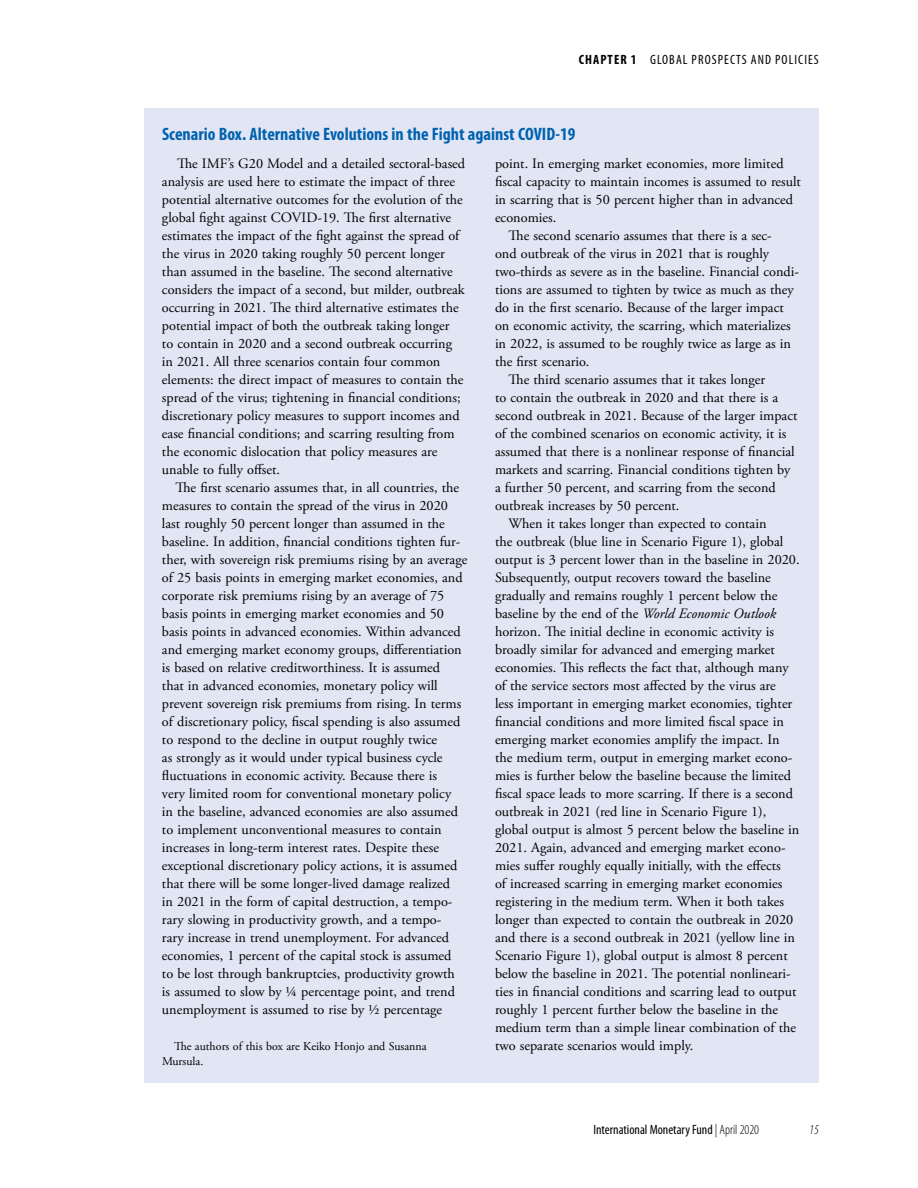
<style>
.page{position:relative;width:918px;height:1188px;background:#fff}
.page>*{position:absolute;margin:0;border:0;box-sizing:border-box;transform-origin:0 0}
.t1{font:700 condensed 18px "Myriad Pro";color:#0062af}
.t2{font:14.25px/18px "Adobe Garamond Pro";color:#000}
.t3{font:condensed 13.5px "Myriad Pro";color:#000}
.t4{font:italic 300 condensed 13.5px "Myriad Pro";color:#000}
.t5{font:12px/15px "Adobe Garamond Pro";color:#000}
.s1{font-weight:700}
.s2{font-style:italic}
.s3{font-weight:300}
</style>
<div class="page">
<div style="left:144px;top:140px;width:675px;height:943px;background:#e1e5f4"></div>
<div style="left:144px;top:108px;width:675px;height:32px;background:#e1e5f4"></div>
<p class="t3" style="left:579px;top:52px;width:146px"><span class="s1">CHAPTER 1</span> Global Prospect</p>
<p class="t3" style="left:742px;top:52px;width:17px">s and</p>
<p class="t3" style="left:775px;top:52px;width:13px">Policie</p>
<p class="t3" style="left:814px;top:52px;width:6px">s</p>
<p class="t1" style="left:162px;top:124px;width:415px">Scenario Box. Alternative Evolutions in the Fight against COVID-19</p>
<p class="t2" style="left:162px;top:155px;width:305px;text-indent:15px">The IMF’s G20 Model and a detailed sectoral-based analysis are used here to estimate the impact of three potential alternative outcomes for the evolution of the global fight against COVID-19. The first alternative estimates the impact of the fight against the spread of the virus in 2020 taking roughly 50 percent longer than assumed in the baseline. The second alternative considers the impact of a second, but milder, outbreak occurring in 2021. The third alternative estimates the potential impact of both the outbreak taking longer<br>to contain in 2020 and a second outbreak occurring in 2021. All three scenarios contain four common elements: the direct impact of measures to contain the spread of the virus; tightening in financial conditions; discretionary policy measures to support incomes and ease financial conditions; and scarring resulting from the economic dislocation that policy measures are unable to fully offset.</p>
<p class="t2" style="left:162px;top:479px;width:307px;text-indent:13px">The first scenario assumes that, in all countries, the measures to contain the spread of the virus in 2020 last roughly 50 percent longer than assumed in the baseline. In addition, financial conditions tighten fur&shy;ther, with sovereign risk premiums rising by an average of 25 basis points in emerging market economies, and corporate risk premiums rising by an average of 75 basis points in emerging market economies and 50 basis points in advanced economies. Within advanced and emerging market economy groups, differentiation is based on relative creditworthiness. It is assumed<br>that in advanced economies, monetary policy will prevent sovereign risk premiums from rising. In terms of discretionary policy, fiscal spending is also assumed to respond to the decline in output roughly twice<br>as strongly as it would under typical business cycle fluctuations in economic activity. Because there is<br>very limited room for conventional monetary policy<br>in the baseline, advanced economies are also assumed to implement unconventional measures to contain increases in long-term interest rates. Despite these exceptional discretionary policy actions, it is assumed that there will be some longer-lived damage realized<br>in 2021 in the form of capital destruction, a tempo&shy;rary slowing in productivity growth, and a tempo-<br>rary increase in trend unemployment. For advanced economies, 1 percent of the capital stock is assumed<br>to be lost through bankruptcies, productivity growth<br>is assumed to slow by ¼ percentage point, and trend unemployment is assumed to rise by ½ percentage</p>
<p class="t5" style="left:162px;top:1039px;width:266px;text-indent:12px">The authors of this box are Keiko Honjo and Susanna<br>Mursula.</p>
<p class="t2" style="left:495px;top:155px;width:290px">point. In emerging market economies, more limited</p>
<p class="t2" style="left:495px;top:173px;width:308px">fiscal capacity to maintain incomes is assumed to result</p>
<p class="t2" style="left:495px;top:191px;width:300px">in scarring that is 50 percent higher than in advanced</p>
<p class="t2" style="left:495px;top:209px;width:63px">economies.</p>
<p class="t2" style="left:508px;top:227px;width:265px">The second scenario assumes that there is a sec-</p>
<p class="t2" style="left:495px;top:245px;width:276px">ond outbreak of the virus in 2021 that is roughly</p>
<p class="t2" style="left:495px;top:263px;width:305px">two-thirds as severe as in the baseline. Financial condi-</p>
<p class="t2" style="left:495px;top:281px;width:300px">tions are assumed to tighten by twice as much as they</p>
<p class="t2" style="left:495px;top:299px;width:290px">do in the first scenario. Because of the larger impact</p>
<p class="t2" style="left:495px;top:317px;width:297px">on economic activity, the scarring, which materializes</p>
<p class="t2" style="left:495px;top:335px;width:297px">in 2022, is assumed to be roughly twice as large as in</p>
<p class="t2" style="left:495px;top:353px;width:96px">the first scenario.</p>
<p class="t2" style="left:508px;top:371px;width:258px">The third scenario assumes that it takes longer</p>
<p class="t2" style="left:495px;top:389px;width:285px">to contain the outbreak in 2020 and that there is a</p>
<p class="t2" style="left:495px;top:407px;width:304px">second outbreak in 2021. Because of the larger impact</p>
<p class="t2" style="left:495px;top:425px;width:293px">of the combined scenarios on economic activity, it is</p>
<p class="t2" style="left:495px;top:443px;width:301px">assumed that there is a nonlinear response of financial</p>
<p class="t2" style="left:495px;top:461px;width:297px">markets and scarring. Financial conditions tighten by</p>
<p class="t2" style="left:495px;top:479px;width:282px">a further 50 percent, and scarring from the second</p>
<p class="t2" style="left:495px;top:497px;width:186px">outbreak increases by 50 percent.</p>
<p class="t2" style="left:508px;top:515px;width:260px">When it takes longer than expected to contain</p>
<p class="t2" style="left:495px;top:533px;width:290px">the outbreak (blue line in Scenario Figure 1), global</p>
<p class="t2" style="left:495px;top:551px;width:306px">output is 3 percent lower than in the baseline in 2020.</p>
<p class="t2" style="left:495px;top:569px;width:277px">Subsequently, output recovers toward the baseline</p>
<p class="t2" style="left:495px;top:587px;width:284px">gradually and remains roughly 1 percent below the</p>
<p class="t2" style="left:495px;top:605px;width:283px">baseline by the end of the <span class="s2">World Economic Outlook</span></p>
<p class="t2" style="left:495px;top:623px;width:281px">horizon. The initial decline in economic activity is</p>
<p class="t2" style="left:495px;top:641px;width:281px">broadly similar for advanced and emerging market</p>
<p class="t2" style="left:495px;top:659px;width:295px">economies. This reflects the fact that, although many</p>
<p class="t2" style="left:495px;top:677px;width:282px">of the service sectors most affected by the virus are</p>
<p class="t2" style="left:495px;top:695px;width:299px">less important in emerging market economies, tighter</p>
<p class="t2" style="left:495px;top:713px;width:290px">financial conditions and more limited fiscal space in</p>
<p class="t2" style="left:495px;top:731px;width:286px">emerging market economies amplify the impact. In</p>
<p class="t2" style="left:495px;top:749px;width:299px">the medium term, output in emerging market econo-</p>
<p class="t2" style="left:495px;top:767px;width:298px">mies is further below the baseline because the limited</p>
<p class="t2" style="left:495px;top:785px;width:300px">fiscal space leads to more scarring. If there is a second</p>
<p class="t2" style="left:495px;top:803px;width:273px">outbreak in 2021 (red line in Scenario Figure 1),</p>
<p class="t2" style="left:495px;top:821px;width:306px">global output is almost 5 percent below the baseline in</p>
<p class="t2" style="left:495px;top:839px;width:292px">2021. Again, advanced and emerging market econo-</p>
<p class="t2" style="left:495px;top:857px;width:287px">mies suffer roughly equally initially, with the effects</p>
<p class="t2" style="left:495px;top:875px;width:289px">of increased scarring in emerging market economies</p>
<p class="t2" style="left:495px;top:893px;width:291px">registering in the medium term. When it both takes</p>
<p class="t2" style="left:495px;top:911px;width:300px">longer than expected to contain the outbreak in 2020</p>
<p class="t2" style="left:495px;top:929px;width:301px">and there is a second outbreak in 2021 (yellow line in</p>
<p class="t2" style="left:495px;top:947px;width:294px">Scenario Figure 1), global output is almost 8 percent</p>
<p class="t2" style="left:495px;top:965px;width:297px">below the baseline in 2021. The potential nonlineari-</p>
<p class="t2" style="left:495px;top:983px;width:303px">ties in financial conditions and scarring lead to output</p>
<p class="t2" style="left:495px;top:1001px;width:285px">roughly 1 percent further below the baseline in the</p>
<p class="t2" style="left:495px;top:1019px;width:303px">medium term than a simple linear combination of the</p>
<p class="t2" style="left:495px;top:1037px;width:200px">two separate scenarios would imply.</p>
<p class="t3" style="left:594px;top:1122px;width:167px">International Monetary Fund <span class="s3">| April 2020</span></p>
<p class="t4" style="left:809px;top:1121px;width:11px">15</p>
</div>
